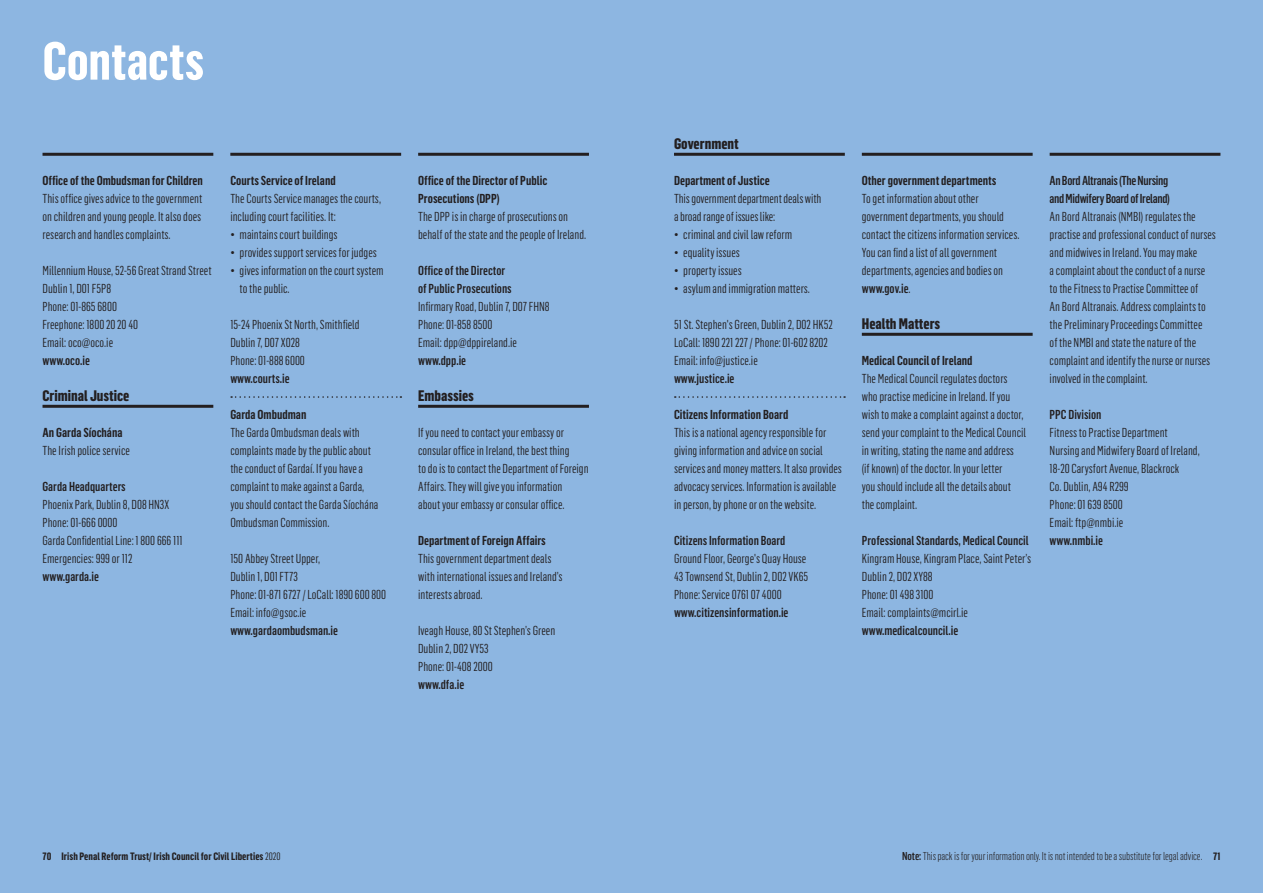
<style>
.page{position:relative;width:1263px;height:893px;background:#8db6e1}
.page>*{position:absolute;margin:0;border:0;box-sizing:border-box;transform-origin:0 0}
.t1{font:700 52.5px "Flama Condensed";letter-spacing:-.005em;color:#fff}
.t2{font:800 15px "Flama Condensed";color:#231f20}
.t3{font:12.75px/18px "Flama Condensed";color:#231f20}
.t4{font:500 12.75px/18px "Flama Condensed";color:#231f20}
.t5{font:600 12.75px/18px "Flama Condensed";color:#231f20}
.t6{font:500 12.75px/18px "Flama Condensed";letter-spacing:-.025em;color:#231f20}
.t7{font:300 11.25px "Flama Condensed";letter-spacing:-.01em;color:#231f20}
.t8{font:700 10.5px "Flama Condensed";letter-spacing:.005em;color:#231f20}
.s1{font-weight:500}
.s2{font-weight:400}
.s3{font-weight:700;font-size:10.5px}
</style>
<div class="page">
<hr style="left:43px;top:153px;width:170px;height:3px;background:#231f20">
<hr style="left:43px;top:405px;width:170px;height:3px;background:#231f20">
<hr style="left:230px;top:153px;width:171px;height:3px;background:#231f20">
<svg style="left:231px;top:396px;width:170px;height:2px"></svg>
<hr style="left:418px;top:153px;width:171px;height:3px;background:#231f20">
<hr style="left:418px;top:405px;width:171px;height:3px;background:#231f20">
<hr style="left:674px;top:153px;width:171px;height:3px;background:#231f20">
<svg style="left:675px;top:396px;width:170px;height:2px"></svg>
<hr style="left:862px;top:153px;width:171px;height:3px;background:#231f20">
<hr style="left:862px;top:333px;width:171px;height:3px;background:#231f20">
<hr style="left:1050px;top:153px;width:170px;height:3px;background:#231f20">
<h1 class="t1" style="left:43px;top:28px;width:163px">Contacts</h1>
<p class="t5" style="left:43px;top:171px;width:162px">Office of the Ombudsman for Children</p>
<p class="t3" style="left:43px;top:189px;width:161px;text-align:justify">This office gives advice to the government on children and young people. It also does research and handles complaints.</p>
<p class="t3" style="left:43px;top:261px;width:171px">Millennium House, 52-56 Great Strand Street<br>Dublin 1, D01 F5P8<br>Phone: 01-865 6800<br>Freephone: 1800 20 20 40<br>Email: oco@oco.ie</p>
<p class="t4" style="left:43px;top:351px;width:49px">www.oco.ie</p>
<p class="t2" style="left:43px;top:386px;width:88px">Criminal Justice</p>
<p class="t5" style="left:43px;top:423px;width:82px">An Garda Síochána</p>
<p class="t3" style="left:43px;top:441px;width:89px">The Irish police service</p>
<p class="t4" style="left:43px;top:477px;width:85px">Garda Headquarters</p>
<p class="t3" style="left:43px;top:495px;width:142px">Phoenix Park, Dublin 8, D08 HN3X<br>Phone: 01-666 0000<br>Garda Confidential Line: 1 800 666 111<br>Emergencies: 999 or 112</p>
<p class="t4" style="left:43px;top:567px;width:58px">www.garda.ie</p>
<p class="t5" style="left:230px;top:171px;width:107px">Courts Service of Ireland</p>
<p class="t3" style="left:230px;top:189px;width:152px">The Courts Service manages the courts, including court facilities. It:</p>
<p class="t3" style="left:230px;top:225px;width:109px">• maintains court buildings</p>
<p class="t3" style="left:230px;top:243px;width:148px">• provides support services for judges</p>
<p class="t3" style="left:240px;top:261px;width:146px;text-indent:-9px">• gives information on the court system to the public.</p>
<p class="t3" style="left:230px;top:315px;width:131px">15-24 Phoenix St North, Smithfield<br>Dublin 7, D07 X028<br>Phone: 01-888 6000</p>
<p class="t4" style="left:230px;top:369px;width:61px">www.courts.ie</p>
<p class="t5" style="left:230px;top:405px;width:78px">Garda Ombudman</p>
<p class="t3" style="left:230px;top:423px;width:150px">The Garda Ombudsman deals with complaints made by the public about the conduct of Gardaí. If you have a complaint to make against a Garda, you should contact the Garda Síochána<br>Ombudsman Commission.</p>
<p class="t3" style="left:230px;top:549px;width:157px">150 Abbey Street Upper,<br>Dublin 1, D01 FT73<br>Phone: 01-871 6727 / LoCall: 1890 600 800<br>Email: info@gsoc.ie</p>
<p class="t4" style="left:230px;top:621px;width:109px">www.gardaombudsman.ie</p>
<p class="t5" style="left:418px;top:171px;width:131px">Office of the Director of Public<br>Prosecutions (DPP)</p>
<p class="t3" style="left:418px;top:207px;width:170px">The DPP is in charge of prosecutions on behalf of the state and the people of Ireland.</p>
<p class="t4" style="left:418px;top:261px;width:95px">Office of the Director of Public Prosecutions</p>
<p class="t3" style="left:418px;top:297px;width:133px">Infirmary Road, Dublin 7, D07 FHN8<br>Phone: 01-858 8500<br>Email: dpp@dppireland.ie</p>
<p class="t4" style="left:418px;top:351px;width:49px">www.dpp.ie</p>
<p class="t2" style="left:418px;top:386px;width:57px">Embassies</p>
<p class="t3" style="left:418px;top:423px;width:172px">If you need to contact your embassy or consular office in Ireland, the best thing<br>to do is to contact the Department of Foreign Affairs. They will give you information<br>about your embassy or consular office.</p>
<p class="t5" style="left:418px;top:531px;width:129px">Department of Foreign Affairs</p>
<p class="t3" style="left:418px;top:549px;width:146px">This government department deals with international issues and Ireland’s interests abroad.</p>
<p class="t3" style="left:418px;top:621px;width:139px">Iveagh House, 80 St Stephen’s Green<br>Dublin 2, D02 VY53<br>Phone: 01-408 2000</p>
<p class="t4" style="left:418px;top:675px;width:48px">www.dfa.ie</p>
<p class="t2" style="left:674px;top:134px;width:66px">Government</p>
<p class="t5" style="left:674px;top:171px;width:97px">Department of Justice</p>
<p class="t3" style="left:674px;top:189px;width:149px">This government department deals with a broad range of issues like:</p>
<p class="t3" style="left:674px;top:225px;width:120px">• criminal and civil law reform</p>
<p class="t3" style="left:674px;top:243px;width:67px">• equality issues</p>
<p class="t3" style="left:674px;top:261px;width:69px">• property issues</p>
<p class="t3" style="left:674px;top:279px;width:137px">• asylum and immigration matters.</p>
<p class="t3" style="left:674px;top:315px;width:160px">51 St. Stephen's Green, Dublin 2, D02 HK52<br>LoCall: 1890 221 227 / Phone: 01-602 8202<br>Email: info@justice.ie</p>
<p class="t4" style="left:674px;top:369px;width:62px">www.justice.ie</p>
<p class="t5" style="left:674px;top:405px;width:116px">Citizens Information Board</p>
<p class="t3" style="left:674px;top:423px;width:169px">This is a national agency responsible for giving information and advice on social services and money matters. It also provides advocacy services. Information is available in person, by phone or on the website.</p>
<p class="t4" style="left:674px;top:531px;width:113px">Citizens Information Board</p>
<p class="t3" style="left:674px;top:549px;width:136px">Ground Floor, George's Quay House<br>43 Townsend St, Dublin 2, D02 VK65<br>Phone: Service 0761 07 4000</p>
<p class="t4" style="left:674px;top:603px;width:116px">www.citizensinformation.ie</p>
<p class="t5" style="left:862px;top:171px;width:136px">Other government departments</p>
<p class="t3" style="left:862px;top:189px;width:159px">To get information about other government departments, you should contact the citizens information services.<br>You can find a list of all government departments, agencies and bodies on <span class="s1">www.gov.ie</span>.</p>
<p class="t2" style="left:862px;top:314px;width:80px">Health Matters</p>
<p class="t5" style="left:862px;top:351px;width:112px">Medical Council of Ireland</p>
<p class="t3" style="left:862px;top:369px;width:166px">The Medical Council regulates doctors who practise medicine in Ireland. If you wish to make a complaint against a doctor, send your complaint to the Medical Council in writing, stating the name and address<br>(if known) of the doctor. In your letter<br>you should include all the details about the complaint.</p>
<p class="t4" style="left:862px;top:531px;width:168px">Professional Standards, Medical Council</p>
<p class="t3" style="left:862px;top:549px;width:171px">Kingram House, Kingram Place, Saint Peter’s<br>Dublin 2, D02 XY88<br>Phone: 01 498 3100<br>Email: complaints@mcirl.ie</p>
<p class="t4" style="left:862px;top:621px;width:98px">www.medicalcouncil.ie</p>
<p class="t6" style="left:1050px;top:171px;width:122px">An Bord Altranais (The Nursing and Midwifery Board of Ireland)</p>
<p class="t3" style="left:1050px;top:207px;width:168px">An Bord Altranais (NMBI) regulates the practise and professional conduct of nurses and midwives in Ireland. You may make<br>a complaint about the conduct of a nurse to the Fitness to Practise Committee of<br>An Bord Altranais. Address complaints to the Preliminary Proceedings Committee<br>of the NMBI and state the nature of the complaint and identify the nurse or nurses involved in the complaint.</p>
<p class="t4" style="left:1050px;top:405px;width:53px">PPC Division</p>
<p class="t3" style="left:1050px;top:423px;width:152px">Fitness to Practise Department<br>Nursing and Midwifery Board of Ireland,<br>18-20 Carysfort Avenue, Blackrock<br>Co. Dublin, A94 R299<br>Phone: 01 639 8500<br>Email: ftp@nmbi.ie</p>
<p class="t4" style="left:1050px;top:531px;width:55px">www.nmbi.ie</p>
<p class="t8" style="left:43px;top:850px;width:239px">70 Irish Penal Reform Trust/ Irish Council for Civil Liberties <span class="s2">2020</span></p>
<p class="t7" style="left:902px;top:849px;width:320px"><span class="s1">Note:</span>This pack is for your information only. It is not intended to be a substitute for legal advice. <span class="s3">71</span></p>
</div>
